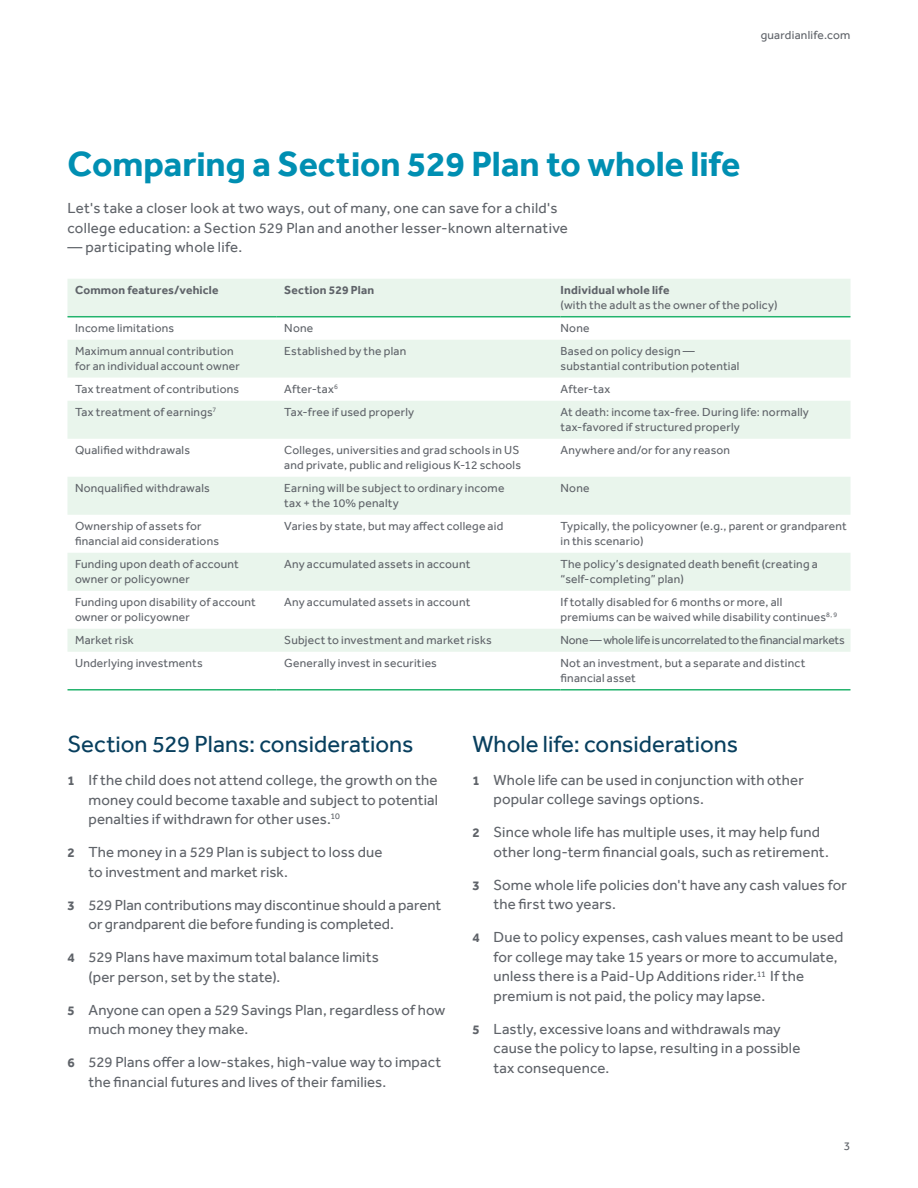
<style>
.page{position:relative;width:918px;height:1188px;background:#fff}
.page>*{position:absolute;margin:0;border:0;box-sizing:border-box;transform-origin:0 0}
.Header_2__content_fl{font:700 36px "Effra";color:#008fb2}
.Subhead_1{font:24px "Effra";color:#083f5e}
.Body{font:15px/19.5px "Effra";letter-spacing:.01em;color:#5f6369}
.Body-2{font:12px/15px "Effra";letter-spacing:.02em;color:#5f6369}
.Body-3{font:12px "Effra";letter-spacing:-.01em;color:#5f6369}
.Body-4{font:700 12px "Effra";letter-spacing:.015em;color:#5f6369}
.s1{font-weight:700}
.s2{font-weight:700;font-size:13.5px}
</style>
<div class="page">
<svg style="left:68px;top:279px;width:782px;height:99px;fill:#e9f5ec"></svg>
<svg style="left:68px;top:401px;width:782px;height:251px;fill:#e9f5ec"></svg>
<hr style="left:68px;top:316px;width:209px;height:1px;background:#23b36d">
<hr style="left:277px;top:316px;width:284px;height:1px;background:#23b36d">
<hr style="left:561px;top:316px;width:289px;height:1px;background:#23b36d">
<hr style="left:68px;top:689px;width:209px;height:2px;background:#23b36d">
<hr style="left:277px;top:689px;width:284px;height:2px;background:#23b36d">
<hr style="left:561px;top:689px;width:289px;height:2px;background:#23b36d">
<p class="Body-2" style="left:761px;top:28px;width:91px">guardianlife.com</p>
<p class="Header_2__content_fl" style="left:68px;top:142px;width:674px">Comparing a Section 529 Plan to whole life</p>
<p class="Body" style="left:68px;top:198px;width:502px">Let's take a closer look at two ways, out of many, one can save for a child's college education: a Section 529 Plan and another lesser-known alternative</p>
<p class="Body" style="left:68px;top:237px;width:176px">— participating whole life.</p>
<p class="Body-4" style="left:75px;top:283px;width:145px">Common features/vehicle</p>
<p class="Body-4" style="left:284px;top:283px;width:91px">Section 529 Plan</p>
<p class="Body-2" style="left:561px;top:283px;width:219px"><span class="s1">Individual whole life<br></span>(with the adult as the owner of the policy)</p>
<p class="Body-2" style="left:75px;top:321px;width:101px">Income limitations</p>
<p class="Body-2" style="left:284px;top:321px;width:31px">None</p>
<p class="Body-2" style="left:561px;top:321px;width:31px">None</p>
<p class="Body-2" style="left:75px;top:344px;width:166px">Maximum annual contribution for an individual account owner</p>
<p class="Body-2" style="left:284px;top:344px;width:124px">Established by the plan</p>
<p class="Body-2" style="left:561px;top:344px;width:180px">Based on policy design — substantial contribution potential</p>
<p class="Body-2" style="left:75px;top:382px;width:166px">Tax treatment of contributions</p>
<p class="Body-2" style="left:284px;top:382px;width:55px">After-tax<sup>6</sup></p>
<p class="Body-2" style="left:561px;top:382px;width:51px">After-tax</p>
<p class="Body-2" style="left:75px;top:405px;width:143px">Tax treatment of earnings<sup>7</sup></p>
<p class="Body-2" style="left:284px;top:405px;width:131px">Tax-free if used properly</p>
<p class="Body-2" style="left:561px;top:405px;width:250px">At death: income tax-free. During life: normally tax-favored if structured properly</p>
<p class="Body-2" style="left:75px;top:443px;width:117px">Qualified withdrawals</p>
<p class="Body-2" style="left:284px;top:443px;width:238px">Colleges, universities and grad schools in US and private, public and religious K-12 schools</p>
<p class="Body-2" style="left:561px;top:443px;width:171px">Anywhere and/or for any reason</p>
<p class="Body-2" style="left:75px;top:481px;width:136px">Nonqualified withdrawals</p>
<p class="Body-2" style="left:284px;top:481px;width:222px">Earning will be subject to ordinary income tax + the 10% penalty</p>
<p class="Body-2" style="left:561px;top:481px;width:31px">None</p>
<p class="Body-2" style="left:75px;top:519px;width:146px">Ownership of assets for financial aid considerations</p>
<p class="Body-2" style="left:284px;top:519px;width:221px">Varies by state, but may affect college aid</p>
<p class="Body-2" style="left:561px;top:519px;width:288px">Typically, the policyowner (e.g., parent or grandparent in this scenario)</p>
<p class="Body-2" style="left:75px;top:557px;width:165px">Funding upon death of account owner or policyowner</p>
<p class="Body-2" style="left:284px;top:557px;width:188px">Any accumulated assets in account</p>
<p class="Body-2" style="left:561px;top:557px;width:259px">The policy’s designated death benefit (creating a “self-completing” plan)</p>
<p class="Body-2" style="left:75px;top:595px;width:182px">Funding upon disability of account owner or policyowner</p>
<p class="Body-2" style="left:284px;top:595px;width:188px">Any accumulated assets in account</p>
<p class="Body-2" style="left:561px;top:595px;width:278px">If totally disabled for 6 months or more, all premiums can be waived while disability continues<sup>8,</sup> <sup>9</sup></p>
<p class="Body-2" style="left:75px;top:633px;width:60px">Market risk</p>
<p class="Body-2" style="left:284px;top:633px;width:209px">Subject to investment and market risks</p>
<p class="Body-3" style="left:561px;top:633px;width:286px">None — whole life is uncorrelated to the financial markets</p>
<p class="Body-2" style="left:75px;top:656px;width:129px">Underlying investments</p>
<p class="Body-2" style="left:284px;top:656px;width:154px">Generally invest in securities</p>
<p class="Body-2" style="left:561px;top:656px;width:247px">Not an investment, but a separate and distinct financial asset</p>
<p class="Subhead_1" style="left:68px;top:730px;width:348px">Section 529 Plans: considerations</p>
<p class="Body" style="left:88px;top:770px;width:351px;text-align:justify;text-indent:-21px"><span class="s2">1</span> If the child does not attend college, the growth on the money could become taxable and subject to potential penalties if withdrawn for other uses.<sup>10</sup></p>
<p class="Body" style="left:88px;top:842px;width:295px;text-indent:-21px"><span class="s2">2</span> The money in a 529 Plan is subject to loss due to investment and market risk.</p>
<p class="Body" style="left:88px;top:895px;width:354px;text-indent:-21px"><span class="s2">3</span> 529 Plan contributions may discontinue should a parent or grandparent die before funding is completed.</p>
<p class="Body" style="left:88px;top:947px;width:292px;text-indent:-21px"><span class="s2">4</span> 529 Plans have maximum total balance limits (per person, set by the state).</p>
<p class="Body" style="left:88px;top:1000px;width:358px;text-indent:-21px"><span class="s2">5</span> Anyone can open a 529 Savings Plan, regardless of how much money they make.</p>
<p class="Body" style="left:88px;top:1052px;width:354px;text-indent:-21px"><span class="s2">6</span> 529 Plans offer a low-stakes, high-value way to impact the financial futures and lives of their families.</p>
<p class="Subhead_1" style="left:472px;top:730px;width:267px">Whole life: considerations</p>
<p class="Body" style="left:494px;top:770px;width:312px;text-indent:-21px"><span class="s2">1</span> Whole life can be used in conjunction with other popular college savings options.</p>
<p class="Body" style="left:494px;top:823px;width:337px;text-indent:-21px"><span class="s2">2</span> Since whole life has multiple uses, it may help fund other long-term financial goals, such as retirement.</p>
<p class="Body" style="left:494px;top:875px;width:355px;text-indent:-21px"><span class="s2">3</span> Some whole life policies don't have any cash values for the first two years.</p>
<p class="Body" style="left:494px;top:928px;width:352px;text-indent:-21px"><span class="s2">4</span> Due to policy expenses, cash values meant to be used for college may take 15 years or more to accumulate, unless there is a Paid-Up Additions rider.<sup>11</sup> If the premium is not paid, the policy may lapse.</p>
<p class="Body" style="left:494px;top:1019px;width:308px;text-indent:-21px"><span class="s2">5</span> Lastly, excessive loans and withdrawals may cause the policy to lapse, resulting in a possible tax consequence.</p>
<p class="Body-2" style="left:844px;top:1138px;width:8px">3</p>
</div>
